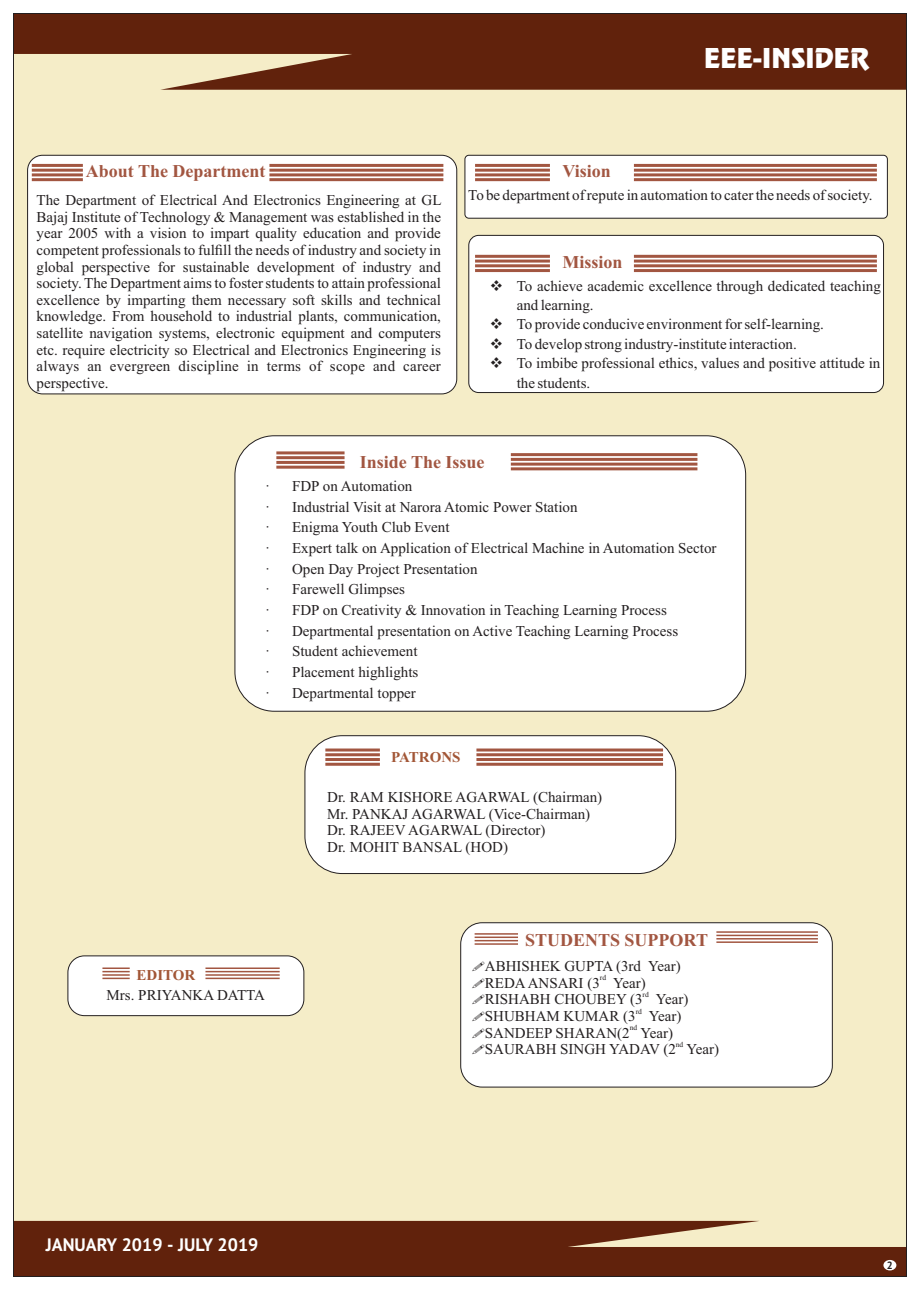
<style>
.page{position:relative;width:920px;height:1290px;background:#fff}
.page>*{position:absolute;margin:0;border:0;box-sizing:border-box;transform-origin:0 0}
.t1{font:27px "Revue BT";color:#fff}
.t2{font:700 18px "Times New Roman";color:#a25641}
.t3{font:700 18px "PT Sans";color:#fff}
.t4{font:15px/16.6px "Times New Roman";color:#231f20}
.t5{font:700 15px "Times New Roman";color:#a25636}
.t6{font:700 10.5px "PT Sans";color:#231f20}
.t7{font:7.5px "Times New Roman";color:#231f20}
</style>
<div class="page">
<div style="left:13px;top:90px;width:894px;height:1187px;background:#f5edc8"></div>
<div style="left:461px;top:922px;width:371px;height:165px;background:#fff;border:1px solid #231f20;border-radius:21px"></div>
<div style="left:68px;top:956px;width:236px;height:60px;background:#fff;border:1px solid #231f20;border-radius:17px"></div>
<div style="left:235px;top:436px;width:511px;height:275px;background:#fff;border:1px solid #231f20;border-radius:39px"></div>
<svg style="left:15px;top:15px;width:890px;height:75px;background:#743d25"></svg>
<svg style="left:15px;top:1221px;width:890px;height:53px;background:#743d25"></svg>
<div style="left:27px;top:155px;width:430px;height:239px;background:#fff;border:1px solid #231f20;border-radius:15px"></div>
<hr style="left:32px;top:164px;width:51px;height:3px;background:#a25641">
<hr style="left:32px;top:169px;width:51px;height:3px;background:#a25641">
<hr style="left:32px;top:173px;width:51px;height:3px;background:#a25641">
<hr style="left:32px;top:178px;width:51px;height:3px;background:#a25641">
<hr style="left:269px;top:164px;width:174px;height:3px;background:#a25641">
<hr style="left:269px;top:169px;width:174px;height:3px;background:#a25641">
<hr style="left:269px;top:173px;width:174px;height:3px;background:#a25641">
<hr style="left:269px;top:178px;width:174px;height:3px;background:#a25641">
<div style="left:465px;top:155px;width:422px;height:63px;background:#fff;border:1px solid #231f20;border-radius:4px"></div>
<hr style="left:475px;top:164px;width:75px;height:3px;background:#a25641">
<hr style="left:475px;top:169px;width:75px;height:3px;background:#a25641">
<hr style="left:475px;top:173px;width:75px;height:3px;background:#a25641">
<hr style="left:475px;top:178px;width:75px;height:3px;background:#a25641">
<hr style="left:634px;top:164px;width:243px;height:3px;background:#a25641">
<hr style="left:634px;top:169px;width:243px;height:3px;background:#a25641">
<hr style="left:634px;top:173px;width:243px;height:3px;background:#a25641">
<hr style="left:634px;top:178px;width:243px;height:3px;background:#a25641">
<div style="left:469px;top:235px;width:415px;height:158px;background:#fff;border:1px solid #231f20;border-radius:10px"></div>
<hr style="left:475px;top:255px;width:75px;height:3px;background:#a25641">
<hr style="left:475px;top:260px;width:75px;height:3px;background:#a25641">
<hr style="left:475px;top:264px;width:75px;height:3px;background:#a25641">
<hr style="left:475px;top:269px;width:75px;height:3px;background:#a25641">
<hr style="left:634px;top:255px;width:243px;height:3px;background:#a25641">
<hr style="left:634px;top:260px;width:243px;height:3px;background:#a25641">
<hr style="left:634px;top:264px;width:243px;height:3px;background:#a25641">
<hr style="left:634px;top:269px;width:243px;height:3px;background:#a25641">
<div style="left:305px;top:735px;width:371px;height:139px;background:#fff;border:1px solid #231f20;border-radius:37px"></div>
<hr style="left:325px;top:748px;width:55px;height:3px;background:#a25641">
<hr style="left:325px;top:753px;width:55px;height:3px;background:#a25641">
<hr style="left:325px;top:758px;width:55px;height:3px;background:#a25641">
<hr style="left:325px;top:763px;width:55px;height:3px;background:#a25641">
<hr style="left:511px;top:453px;width:186px;height:3px;background:#a25641">
<hr style="left:511px;top:458px;width:186px;height:3px;background:#a25641">
<hr style="left:511px;top:463px;width:186px;height:3px;background:#a25641">
<hr style="left:511px;top:467px;width:186px;height:3px;background:#a25641">
<hr style="left:276px;top:451px;width:69px;height:3px;background:#a25641">
<hr style="left:276px;top:456px;width:69px;height:3px;background:#a25641">
<hr style="left:276px;top:461px;width:69px;height:3px;background:#a25641">
<hr style="left:276px;top:466px;width:69px;height:3px;background:#a25641">
<hr style="left:476px;top:748px;width:187px;height:3px;background:#a25641">
<hr style="left:476px;top:753px;width:187px;height:3px;background:#a25641">
<hr style="left:476px;top:758px;width:187px;height:3px;background:#a25641">
<hr style="left:476px;top:763px;width:187px;height:3px;background:#a25641">
<hr style="left:102px;top:967px;width:28px;height:2px;background:#a25641">
<svg style="left:102px;top:971px;width:28px;height:1px"></svg>
<hr style="left:102px;top:974px;width:28px;height:2px;background:#a25641">
<svg style="left:102px;top:978px;width:28px;height:1px"></svg>
<hr style="left:205px;top:967px;width:75px;height:2px;background:#a25641">
<hr style="left:205px;top:971px;width:75px;height:1px;background:#a25641">
<hr style="left:205px;top:974px;width:75px;height:2px;background:#a25641">
<hr style="left:205px;top:978px;width:75px;height:1px;background:#a25641">
<hr style="left:475px;top:933px;width:43px;height:2px;background:#a25641">
<hr style="left:475px;top:936px;width:43px;height:2px;background:#a25641">
<hr style="left:475px;top:940px;width:43px;height:1px;background:#a25641">
<hr style="left:475px;top:943px;width:43px;height:2px;background:#a25641">
<hr style="left:716px;top:931px;width:102px;height:2px;background:#a25641">
<hr style="left:716px;top:935px;width:102px;height:1px;background:#a25641">
<hr style="left:716px;top:938px;width:102px;height:1px;background:#a25641">
<hr style="left:716px;top:941px;width:102px;height:2px;background:#a25641">
<div style="left:883px;top:1260px;width:13px;height:10px;background:#fff;border-radius:50%"></div>
<h1 class="t1" style="left:704px;top:48px;width:166px">EEE-INSIDER</h1>
<p class="t2" style="left:86px;top:165px;width:181px">About The Department</p>
<p class="t2" style="left:562px;top:165px;width:50px">Vision</p>
<p class="t4" style="left:468px;top:188px;width:406px">To be department of repute in automation to cater the needs of society.</p>
<p class="t4" style="left:37px;top:193px;width:406px;text-align:justify">The Department of Electrical And Electronics Engineering at GL Bajaj Institute of Technology &amp; Management was established in the year 2005 with a vision to impart quality education and provide competent professionals to fulfill the needs of industry and society in global perspective for sustainable development of industry and society. The Department aims to foster students to attain professional excellence by imparting them necessary soft skills and technical knowledge. From household to industrial plants, communication, satellite navigation systems, electronic equipment and computers etc. require electricity so Electrical and Electronics Engineering is always an evergreen discipline in terms of scope and career perspective.</p>
<p class="t2" style="left:562px;top:256px;width:62px">Mission</p>
<p class="t4" style="left:517px;top:277px;width:365px;line-height:19.4px;text-indent:-27px">❖ To achieve academic excellence through dedicated teaching and learning.</p>
<p class="t4" style="left:490px;top:317px;width:336px">❖ To provide conducive environment for self-learning.</p>
<p class="t4" style="left:490px;top:337px;width:308px">❖ To develop strong industry-institute interaction.</p>
<p class="t4" style="left:517px;top:355px;width:365px;line-height:19.4px;text-indent:-27px">❖ To imbibe professional ethics, values and positive attitude in the students.</p>
<p class="t2" style="left:360px;top:456px;width:126px">Inside The Issue</p>
<p class="t4" style="left:265px;top:477px;width:453px;line-height:20.7px">· FDP on Automation<br>· Industrial Visit at Narora Atomic Power Station<br>· Enigma Youth Club Event<br>· Expert talk on Application of Electrical Machine in Automation Sector · Open Day Project Presentation<br>· Farewell Glimpses<br>· FDP on Creativity &amp; Innovation in Teaching Learning Process<br>· Departmental presentation on Active Teaching Learning Process<br>· Student achievement<br>· Placement highlights<br>· Departmental topper</p>
<p class="t5" style="left:391px;top:752px;width:71px">PATRONS</p>
<p class="t5" style="left:137px;top:970px;width:60px">EDITOR</p>
<p class="t4" style="left:107px;top:988px;width:160px">Mrs. PRIYANKA DATTA</p>
<p class="t4" style="left:327px;top:790px;width:276px">Dr. RAM KISHORE AGARWAL (Chairman)<br>Mr. PANKAJ AGARWAL (Vice-Chairman)<br>Dr. RAJEEV AGARWAL (Director)<br>Dr. MOHIT BANSAL (HOD)</p>
<p class="t2" style="left:525px;top:933px;width:184px">STUDENTS SUPPORT</p>
<p class="t4" style="left:485px;top:959px;width:197px">ABHISHEK GUPTA (3rd Year)</p>
<p class="t7" style="left:600px;top:975px;width:8px">rd</p>
<p class="t4" style="left:485px;top:976px;width:162px">REDAANSARI (3 Year)</p>
<p class="t7" style="left:643px;top:992px;width:8px">rd</p>
<p class="t4" style="left:485px;top:992px;width:205px">RISHABH CHOUBEY (3 Year)</p>
<p class="t7" style="left:636px;top:1008px;width:8px">rd</p>
<p class="t4" style="left:485px;top:1009px;width:198px">SHUBHAM KUMAR (3 Year)</p>
<p class="t7" style="left:630px;top:1025px;width:9px">nd</p>
<p class="t4" style="left:485px;top:1026px;width:190px">SANDEEP SHARAN(2 Year)</p>
<p class="t7" style="left:676px;top:1041px;width:9px">nd</p>
<p class="t4" style="left:485px;top:1042px;width:236px">SAURABH SINGH YADAV (2 Year)</p>
<p class="t3" style="left:46px;top:1237px;width:214px">JANUARY 2019 - JULY 2019</p>
<p class="t6" style="left:887px;top:1261px;width:7px">2</p>
</div>
